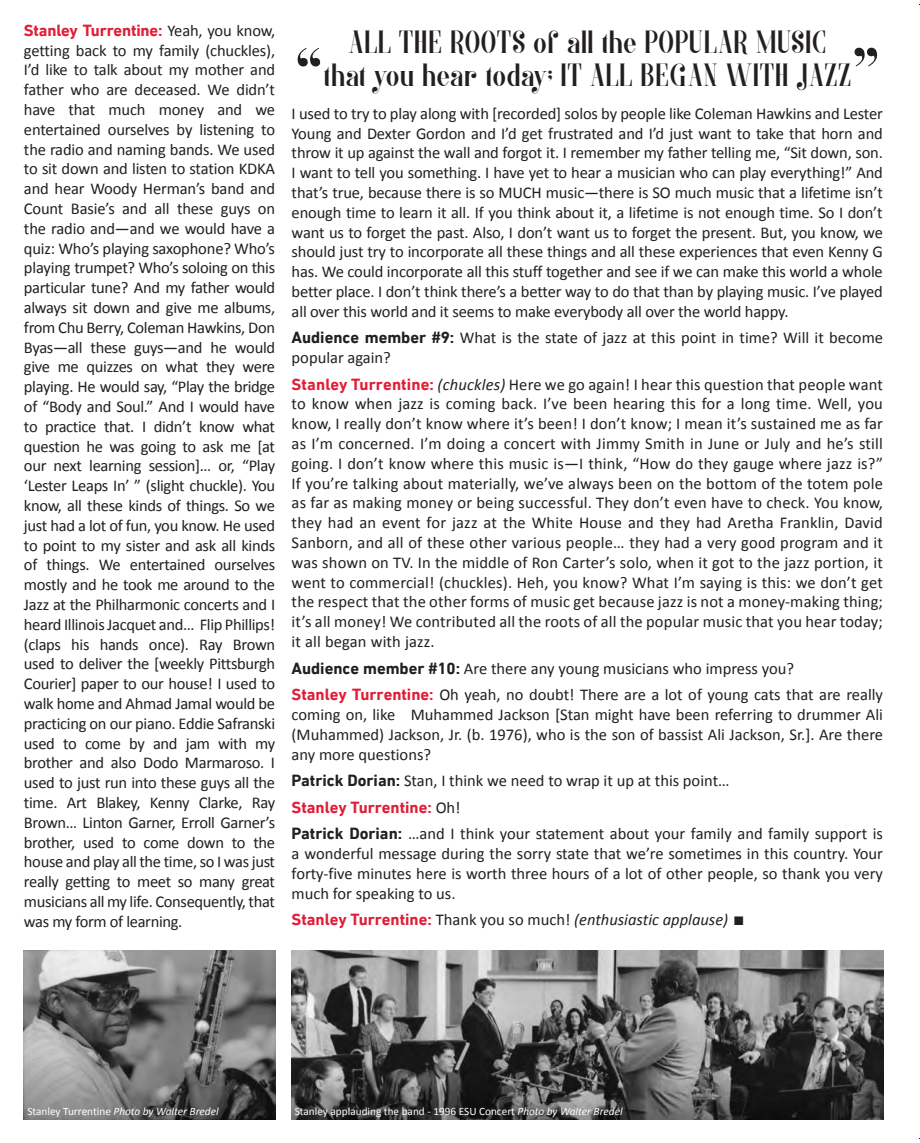
<style>
.page{position:relative;width:920px;height:1143px;background:#fff}
.page>*{position:absolute;margin:0;border:0;box-sizing:border-box;transform-origin:0 0}
.t1{font:30px/32.1px "MORVA";letter-spacing:.04em;color:#231f20;text-align:center}
.t2{font:16.5px/19.8px "Calibri";color:#231f20;text-align:justify}
.t3{font:italic 16.5px "Calibri";color:#231f20}
.t4{font:700 16.5px "DIN Next LT Pro";letter-spacing:-.01em;color:#e01e37}
.t5{font:11.25px "Calibri";color:#fff}
.t6{font:italic 11.25px "Calibri";color:#fff}
.s1{font-family:"Calibri";font-weight:400;color:#231f20}
.s2{font-family:"DIN Next LT Pro";font-weight:700}
.s3{font-family:"DIN Next LT Pro";font-weight:700;color:#e01e37}
.s4{font-style:italic}
.s5{font-family:"DIN Next LT Pro";font-weight:700;font-style:normal;color:#e01e37}
.s6{font-style:normal}
</style>
<div class="page">
<img style="left:24px;top:950px;width:251px;height:169px">
<img style="left:291px;top:950px;width:592px;height:169px">
<svg style="left:854px;top:48px;width:23px;height:18px"></svg>
<svg style="left:297px;top:48px;width:23px;height:18px"></svg>
<p class="t4" style="left:24px;top:21px;width:253px">Stanley Turrentine: <span class="s1">Yeah, you know,</span></p>
<p class="t2" style="left:24px;top:40px;width:253px">getting back to my family (chuckles), I’d like to talk about my mother and father who are deceased. We didn’t have that much money and we entertained ourselves by listening to the radio and naming bands. We used to sit down and listen to station KDKA and hear Woody Herman’s band and Count Basie’s and all these guys on the radio and—and we would have a quiz: Who’s playing saxophone? Who’s playing trumpet? Who’s soloing on this particular tune? And my father would always sit down and give me albums, from Chu Berry, Coleman Hawkins, Don Byas—all these guys—and he would give me quizzes on what they were playing. He would say, “Play the bridge of “Body and Soul.” And I would have to practice that. I didn’t know what question he was going to ask me [at our next learning session]… or, “Play ‘Lester Leaps In’ ” (slight chuckle). You know, all these kinds of things. So we just had a lot of fun, you know. He used to point to my sister and ask all kinds of things. We entertained ourselves mostly and he took me around to the Jazz at the Philharmonic concerts and I heard Illinois Jacquet and… Flip Phillips! (claps his hands once). Ray Brown used to deliver the [weekly Pittsburgh Courier] paper to our house! I used to walk home and Ahmad Jamal would be practicing on our piano. Eddie Safranski used to come by and jam with my brother and also Dodo Marmaroso. I used to just run into these guys all the time. Art Blakey, Kenny Clarke, Ray Brown… Linton Garner, Erroll Garner’s brother, used to come down to the house and play all the time, so I was just really getting to meet so many great musicians all my life. Consequently, that was my form of learning.</p>
<h1 class="t1" style="left:324px;top:27px;width:528px">ALL THE ROOTS OF ALL THE POPULAR MUSIC<br>THAT YOU HEAR TODAY; IT ALL BEGAN WITH JAZZ</h1>
<p class="t2" style="left:291px;top:103px;width:593px">I used to try to play along with [recorded] solos by people like Coleman Hawkins and Lester Young and Dexter Gordon and I’d get frustrated and I’d just want to take that horn and throw it up against the wall and forgot it. I remember my father telling me, “Sit down, son.<br>I want to tell you something. I have yet to hear a musician who can play everything!” And that’s true, because there is so MUCH music—there is SO much music that a lifetime isn’t enough time to learn it all. If you think about it, a lifetime is not enough time. So I don’t want us to forget the past. Also, I don’t want us to forget the present. But, you know, we should just try to incorporate all these things and all these experiences that even Kenny G has. We could incorporate all this stuff together and see if we can make this world a whole better place. I don’t think there’s a better way to do that than by playing music. I’ve played all over this world and it seems to make everybody all over the world happy.</p>
<p class="t2" style="left:291px;top:328px;width:593px"><span class="s2">Audience member #9:</span> What is the state of jazz at this point in time? Will it become popular again?</p>
<p class="t2" style="left:291px;top:374px;width:593px"><span class="s3">Stanley Turrentine:</span> <span class="s4">(chuckles)</span> Here we go again! I hear this question that people want to know when jazz is coming back. I’ve been hearing this for a long time. Well, you know, I really don’t know where it’s been! I don’t know; I mean it’s sustained me as far as I’m concerned. I’m doing a concert with Jimmy Smith in June or July and he’s still going. I don’t know where this music is—I think, “How do they gauge where jazz is?” If you’re talking about materially, we’ve always been on the bottom of the totem pole as far as making money or being successful. They don’t even have to check. You know, they had an event for jazz at the White House and they had Aretha Franklin, David Sanborn, and all of these other various people… they had a very good program and it was shown on TV. In the middle of Ron Carter’s solo, when it got to the jazz portion, it went to commercial! (chuckles). Heh, you know? What I’m saying is this: we don’t get the respect that the other forms of music get because jazz is not a money-making thing; it’s all money! We contributed all the roots of all the popular music that you hear today; it all began with jazz.</p>
<p class="t2" style="left:291px;top:655px;width:593px;line-height:26.5px"><span class="s2">Audience member #10:</span> Are there any young musicians who impress you?<br><span class="s3">Stanley Turrentine:</span> Oh yeah, no doubt! There are a lot of young cats that are really</p>
<p class="t2" style="left:291px;top:705px;width:593px">coming on, like Muhammed Jackson [Stan might have been referring to drummer Ali (Muhammed) Jackson, Jr. (b. 1976), who is the son of bassist Ali Jackson, Sr.]. Are there any more questions?</p>
<p class="t2" style="left:291px;top:771px;width:439px"><span class="s2">Patrick Dorian:</span> Stan, I think we need to wrap it up at this point…</p>
<p class="t4" style="left:291px;top:797px;width:170px">Stanley Turrentine: <span class="s1">Oh!</span></p>
<p class="t2" style="left:291px;top:824px;width:593px"><span class="s2">Patrick Dorian:</span> …and I think your statement about your family and family support is a wonderful message during the sorry state that we’re sometimes in this country. Your forty-five minutes here is worth three hours of a lot of other people, so thank you very much for speaking to us.</p>
<p class="t3" style="left:291px;top:908px;width:453px"><span class="s5">Stanley Turrentine:</span> <span class="s6">Thank you so much!</span> (enthusiastic applause) ■</p>
<p class="t6" style="left:27px;top:1104px;width:193px"><span class="s6">Stanley Turrentine</span> Photo by Walter Bredel</p>
<p class="t5" style="left:295px;top:1104px;width:329px">Stanley applauding the band - 1996 ESU Concert <span class="s4">Photo by Walter Bredel</span></p>
</div>
